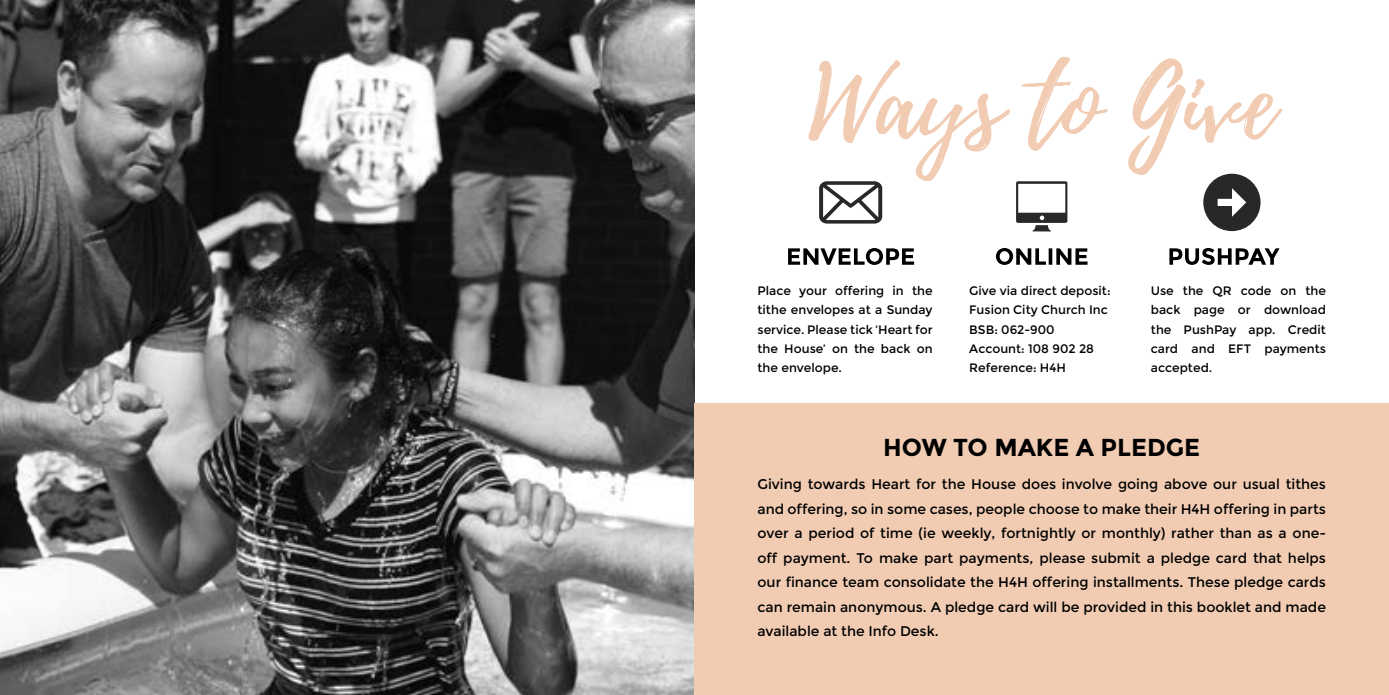
<style>
.page{position:relative;width:1389px;height:695px;background:#fff}
.page>*{position:absolute;margin:0;border:0;box-sizing:border-box;transform-origin:0 0}
.t1{font:99.75px "Playlist Script";color:#f1ccb3}
.t2{font:700 24.5px "Montserrat";color:#000}
.t3{font:14px/24.5px "Montserrat";color:#000;text-align:justify}
.t4{font:12.25px/19.2px "Montserrat";color:#000;text-align:justify}
</style>
<div class="page">
<img style="left:0;top:0;width:694px;height:694px">
<div style="left:694px;top:403px;width:695px;height:291px;background:#f1ccb3"></div>
<svg style="left:819px;top:181px;width:63px;height:42px"></svg>
<svg style="left:1203px;top:174px;width:58px;height:57px"></svg>
<svg style="left:788px;top:248px;width:126px;height:17px"></svg>
<svg style="left:996px;top:248px;width:92px;height:17px"></svg>
<svg style="left:1169px;top:248px;width:111px;height:17px"></svg>
<svg style="left:1016px;top:181px;width:51px;height:50px"></svg>
<h1 class="t1" style="left:808px;top:32px;width:468px">Ways to Give</h1>
<p class="t4" style="left:757px;top:281px;width:177px">Place your offering in the tithe envelopes at a Sunday service. Please tick ‘Heart for the House’ on the back on the envelope.</p>
<p class="t4" style="left:969px;top:281px;width:143px;text-align:left">Give via direct deposit:<br>Fusion City Church Inc<br>BSB: 062-900<br>Account: 108 902 28<br>Reference: H4H</p>
<p class="t4" style="left:1151px;top:281px;width:177px">Use the QR code on the back page or download the PushPay app. Credit card and EFT payments accepted.</p>
<h2 class="t2" style="left:883px;top:432px;width:319px">HOW TO MAKE A PLEDGE</h2>
<p class="t3" style="left:757px;top:472px;width:570px">Giving towards Heart for the House does involve going above our usual tithes and offering, so in some cases, people choose to make their H4H offering in parts over a period of time (ie weekly, fortnightly or monthly) rather than as a one&shy;off payment. To make part payments, please submit a pledge card that helps our finance team consolidate the H4H offering installments. These pledge cards can remain anonymous. A pledge card will be provided in this booklet and made available at the Info Desk.</p>
</div>
